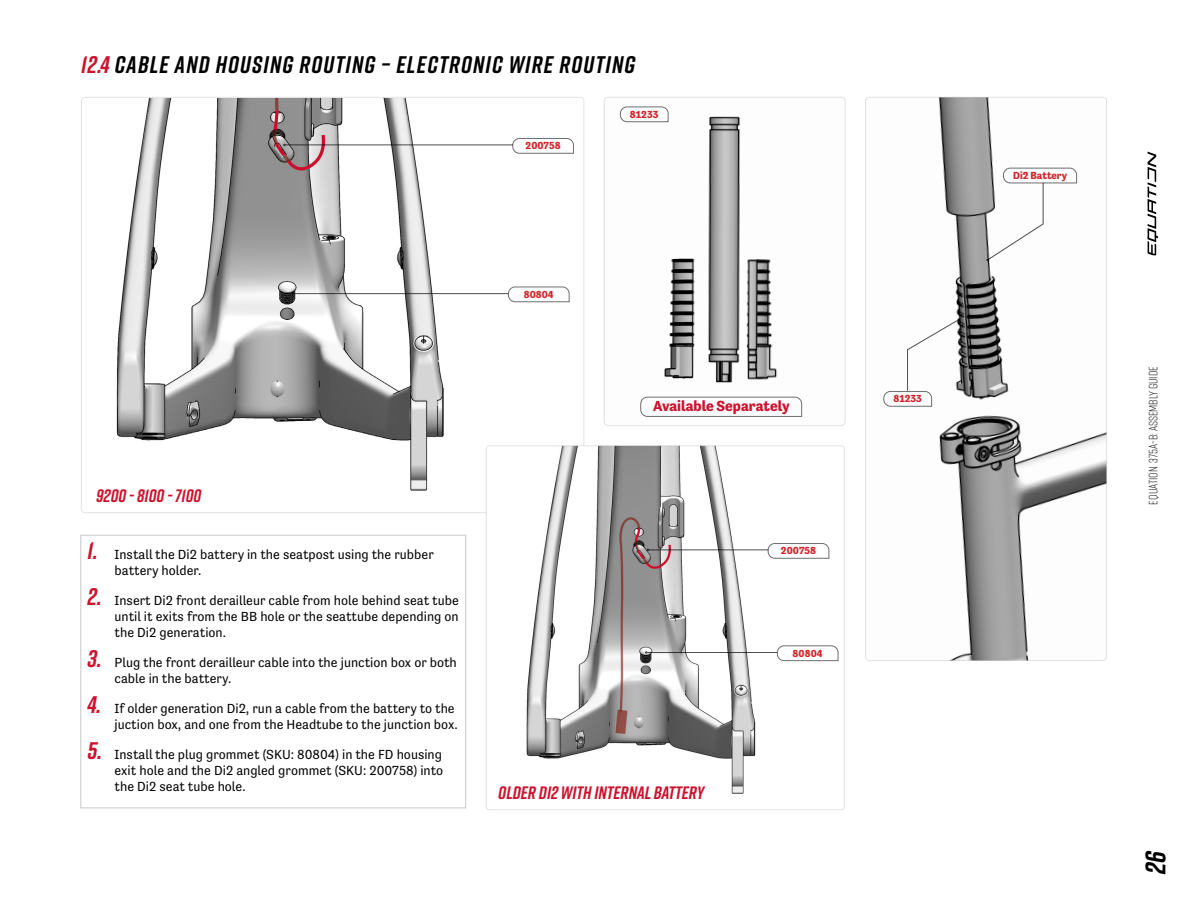
<style>
.page{position:relative;width:1188px;height:918px;background:#fff}
.page>*{position:absolute;margin:0;border:0;box-sizing:border-box;transform-origin:0 0}
.t1{font:italic 700 28.2px "Rift";color:#000}
.t2{font:italic 700 24px "Rift";letter-spacing:.05em;color:#000}
.t3{font:italic 700 18px "Rift";color:#cd122d}
.t4{font:700 15px "Tenso";color:#cd122d}
.t5{font:13.5px/16.2px "Tenso";color:#000}
.t6{font:300 12px "Rift";color:#000}
.t7{font:700 10.5px "Tenso";color:#d2232a}
.s1{color:#cd122d}
.s2{font-family:"Rift";font-weight:700;font-style:italic;font-size:24px;color:#cd122d}
</style>
<div class="page">
<svg style="left:1148px;top:152px;width:10px;height:103px"></svg>
<div style="left:81px;top:535px;width:385px;height:273px;border:1px solid #c7c8ca"></div>
<img style="left:116px;top:98px;width:412px;height:393px">
<img style="left:486px;top:446px;width:353px;height:348px">
<div style="left:486px;top:446px;width:359px;height:364px;border:1px solid #8a8c8e;border-radius:3px"></div>
<svg style="left:512px;top:138px;width:62px;height:16px"></svg>
<svg style="left:508px;top:287px;width:62px;height:15px"></svg>
<hr style="left:285px;top:145px;width:228px;height:1px;background:#000">
<hr style="left:293px;top:293px;width:215px;height:1px;background:#000">
<img style="left:939px;top:99px;width:166px;height:560px">
<div style="left:865px;top:97px;width:242px;height:564px;border:1px solid #8a8c8e;border-radius:4px"></div>
<svg style="left:883px;top:319px;width:77px;height:88px"></svg>
<svg style="left:987px;top:168px;width:90px;height:93px"></svg>
<img style="left:604px;top:97px;width:199px;height:320px">
<div style="left:604px;top:97px;width:242px;height:329px;border:1px solid #8a8c8e;border-radius:4px"></div>
<svg style="left:777px;top:645px;width:61px;height:16px"></svg>
<hr style="left:647px;top:652px;width:130px;height:1px;background:#000">
<svg style="left:768px;top:543px;width:61px;height:16px"></svg>
<hr style="left:649px;top:550px;width:119px;height:1px;background:#000">
<svg style="left:640px;top:397px;width:162px;height:20px"></svg>
<svg style="left:620px;top:107px;width:49px;height:15px"></svg>
<h2 class="t2" style="left:81px;top:47px;width:556px"><span class="s1">12.4</span> CABLE AND HOUSING ROUTING – ELECTRONIC WIRE ROUTING</h2>
<p class="t7" style="left:526px;top:140px;width:37px">200758</p>
<p class="t7" style="left:630px;top:108px;width:30px">81233</p>
<p class="t7" style="left:524px;top:288px;width:32px">80804</p>
<h3 class="t3" style="left:96px;top:483px;width:107px">9200 - 8100 - 7100</h3>
<p class="t5" style="left:115px;top:546px;width:321px;text-indent:-27px"><span class="s2">1.</span> Install the Di2 battery in the seatpost using the rubber battery holder.</p>
<p class="t5" style="left:115px;top:592px;width:346px;text-align:justify;text-indent:-27px"><span class="s2">2.</span> Insert Di2 front derailleur cable from hole behind seat tube until it exits from the BB hole or the seattube depending on the Di2 generation.</p>
<p class="t5" style="left:115px;top:654px;width:344px;text-indent:-27px"><span class="s2">3.</span> Plug the front derailleur cable into the junction box or both cable in the battery.</p>
<p class="t5" style="left:88px;top:700px;width:372px;text-align:right"><span class="s2">4.</span> If older generation Di2, run a cable from the battery to the juction box, and one from the Headtube to the junction box.</p>
<p class="t5" style="left:115px;top:746px;width:330px;text-align:justify;text-indent:-27px"><span class="s2">5.</span> Install the plug grommet (SKU: 80804) in the FD housing exit hole and the Di2 angled grommet (SKU: 200758) into the Di2 seat tube hole.</p>
<p class="t4" style="left:653px;top:398px;width:138px">Available Separately</p>
<p class="t7" style="left:781px;top:545px;width:37px">200758</p>
<h3 class="t3" style="left:498px;top:780px;width:208px">OLDER DI2 WITH INTERNAL BATTERY</h3>
<p class="t7" style="left:793px;top:647px;width:32px">80804</p>
<p class="t7" style="left:893px;top:393px;width:30px">81233</p>
<p class="t7" style="left:1013px;top:169px;width:55px">Di2 Battery</p>
<p class="t6" style="left:1145px;top:505px;width:140px;rotate:-90deg">EQUATION 375A-B: ASSEMBLY GUIDE</p>
<h1 class="t1" style="left:1135px;top:874px;width:25px;rotate:-90deg">26</h1>
</div>
